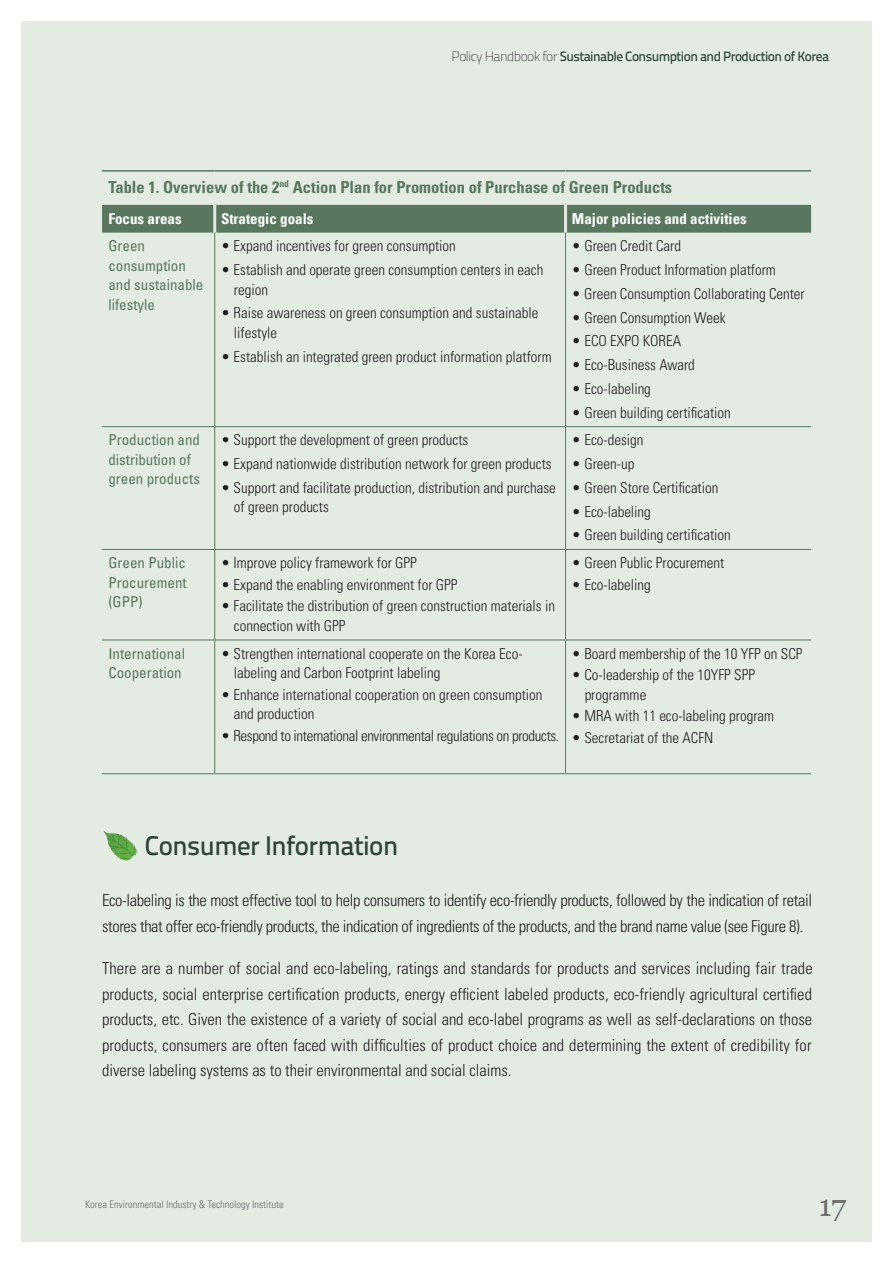
<style>
.page{position:relative;width:893px;height:1263px;background:#fff}
.page>*{position:absolute;margin:0;border:0;box-sizing:border-box;transform-origin:0 0}
.t1{font:30px "Vani";color:#6c6d70}
.소제목{font:27px "Titillium Text 14 L 600 wt";letter-spacing:-.02em;color:#2e4433}
.본문{font:300 condensed 16.5px/25.5px "Univers LT Std";letter-spacing:-.02em;color:#231f20}
.t2{font:700 condensed 16.5px "Univers LT Std";color:#59775f}
.t3{font:300 condensed 15px/19.5px "Univers LT Std";color:#231f20}
.t4{font:condensed 15px/19.5px "Univers LT Std";color:#59775f}
.t5{font:300 condensed 15px "Univers LT Std";letter-spacing:-.025em;color:#231f20}
.t6{font:700 condensed 15px "Univers LT Std";color:#fff}
.t7{font:13.5px "Titillium Text 14 L 600 wt";letter-spacing:-.04em;color:#2e4433}
.t8{font:300 condensed 10.5px "Univers LT Std";color:#6c6d70}
.s1{font-family:"Titillium Text 14 L";font-weight:700;color:#231f20}
</style>
<div class="page">
<div style="left:21px;top:21px;width:851px;height:1221px;background:#e3ebe3"></div>
<div style="left:102px;top:205px;width:709px;height:28px;background:#59775f"></div>
<hr style="left:213px;top:205px;width:3px;height:28px;background:#e3ebe3">
<hr style="left:564px;top:205px;width:3px;height:28px;background:#e3ebe3">
<hr style="left:214px;top:233px;width:1px;height:193px;background:#59775f">
<hr style="left:565px;top:233px;width:1px;height:193px;background:#59775f">
<hr style="left:102px;top:426px;width:113px;height:1px;background:#59775f">
<hr style="left:215px;top:426px;width:351px;height:1px;background:#59775f">
<hr style="left:214px;top:427px;width:1px;height:122px;background:#59775f">
<hr style="left:566px;top:426px;width:245px;height:1px;background:#59775f">
<hr style="left:565px;top:427px;width:1px;height:122px;background:#59775f">
<hr style="left:102px;top:549px;width:113px;height:1px;background:#59775f">
<hr style="left:215px;top:549px;width:351px;height:1px;background:#59775f">
<hr style="left:214px;top:550px;width:1px;height:90px;background:#59775f">
<hr style="left:566px;top:549px;width:245px;height:1px;background:#59775f">
<hr style="left:565px;top:550px;width:1px;height:90px;background:#59775f">
<hr style="left:102px;top:640px;width:113px;height:1px;background:#59775f">
<hr style="left:215px;top:640px;width:351px;height:1px;background:#59775f">
<hr style="left:214px;top:640px;width:1px;height:133px;background:#59775f">
<hr style="left:566px;top:640px;width:245px;height:1px;background:#59775f">
<hr style="left:565px;top:640px;width:1px;height:133px;background:#59775f">
<hr style="left:102px;top:773px;width:113px;height:1px;background:#59775f">
<hr style="left:215px;top:773px;width:351px;height:1px;background:#59775f">
<hr style="left:566px;top:773px;width:245px;height:1px;background:#59775f">
<hr style="left:102px;top:170px;width:113px;height:2px;background:#59775f">
<hr style="left:215px;top:170px;width:351px;height:2px;background:#59775f">
<hr style="left:566px;top:170px;width:245px;height:2px;background:#59775f">
<img style="left:103px;top:830px;width:34px;height:31px">
<p class="t7" style="left:452px;top:48px;width:379px"><span class="s1">Policy Handbook for</span> Sustainable Consumption and Production of Korea</p>
<p class="t2" style="left:108px;top:177px;width:565px">Table 1. Overview of the 2<sup>nd</sup> Action Plan for Promotion of Purchase of Green Products</p>
<p class="t6" style="left:108px;top:209px;width:75px">Focus areas</p>
<p class="t6" style="left:221px;top:209px;width:94px">Strategic goals</p>
<p class="t6" style="left:572px;top:209px;width:176px">Major policies and activities</p>
<p class="t4" style="left:108px;top:236px;width:96px">Green consumption and sustainable lifestyle</p>
<p class="t3" style="left:221px;top:236px;width:236px">• Expand incentives for green consumption</p>
<p class="t3" style="left:572px;top:236px;width:111px">• Green Credit Card</p>
<p class="t3" style="left:572px;top:260px;width:206px">• Green Product Information platform</p>
<p class="t3" style="left:572px;top:284px;width:234px">• Green Consumption Collaborating Center</p>
<p class="t3" style="left:572px;top:308px;width:155px">• Green Consumption Week</p>
<p class="t3" style="left:572px;top:331px;width:111px">• ECO EXPO KOREA</p>
<p class="t3" style="left:572px;top:355px;width:124px">• Eco-Business Award</p>
<p class="t3" style="left:572px;top:379px;width:81px">• Eco-labeling</p>
<p class="t3" style="left:572px;top:403px;width:161px">• Green building certification</p>
<p class="t3" style="left:234px;top:260px;width:311px;text-indent:-13px">• Establish and operate green consumption centers in each region</p>
<p class="t3" style="left:234px;top:303px;width:306px;text-indent:-13px">• Raise awareness on green consumption and sustainable lifestyle</p>
<p class="t3" style="left:221px;top:347px;width:332px">• Establish an integrated green product information platform</p>
<p class="t4" style="left:108px;top:430px;width:93px">Production and distribution of green products</p>
<p class="t3" style="left:221px;top:430px;width:249px">• Support the development of green products</p>
<p class="t3" style="left:221px;top:454px;width:332px">• Expand nationwide distribution network for green products</p>
<p class="t3" style="left:234px;top:478px;width:323px;text-indent:-13px">• Support and facilitate production, distribution and purchase of green products</p>
<p class="t4" style="left:108px;top:553px;width:80px;text-align:justify">Green Public Procurement (GPP)</p>
<p class="t3" style="left:221px;top:553px;width:197px">• Improve policy framework for GPP</p>
<p class="t3" style="left:221px;top:575px;width:238px">• Expand the enabling environment for GPP</p>
<p class="t3" style="left:234px;top:596px;width:323px;text-indent:-13px">• Facilitate the distribution of green construction materials in connection with GPP</p>
<p class="t4" style="left:108px;top:643px;width:78px">International<br>Cooperation</p>
<p class="t3" style="left:234px;top:644px;width:290px;text-indent:-13px">• Strengthen international cooperate on the Korea Eco&shy;labeling and Carbon Footprint labeling</p>
<p class="t3" style="left:234px;top:685px;width:310px;text-indent:-13px">• Enhance international cooperation on green consumption and production</p>
<p class="t5" style="left:221px;top:727px;width:340px">• Respond to international environmental regulations on products.</p>
<p class="t3" style="left:572px;top:430px;width:73px">• Eco-design</p>
<p class="t3" style="left:572px;top:454px;width:64px">• Green-up</p>
<p class="t3" style="left:572px;top:478px;width:148px">• Green Store Certification</p>
<p class="t3" style="left:572px;top:502px;width:81px">• Eco-labeling</p>
<p class="t3" style="left:572px;top:525px;width:161px">• Green building certification</p>
<p class="t3" style="left:572px;top:553px;width:154px">• Green Public Procurement</p>
<p class="t3" style="left:572px;top:575px;width:81px">• Eco-labeling</p>
<p class="t3" style="left:572px;top:644px;width:232px">• Board membership of the 10 YFP on SCP</p>
<p class="t3" style="left:585px;top:665px;width:172px;text-indent:-13px">• Co-leadership of the 10YFP SPP programme</p>
<p class="t3" style="left:572px;top:706px;width:204px">• MRA with 11 eco-labeling program</p>
<p class="t3" style="left:572px;top:728px;width:143px">• Secretariat of the ACFN</p>
<p class="소제목" style="left:145px;top:830px;width:255px">Consumer Information</p>
<p class="본문" style="left:102px;top:888px;width:712px">Eco-labeling is the most effective tool to help consumers to identify eco-friendly products, followed by the indication of retail stores that offer eco-friendly products, the indication of ingredients of the products, and the brand name value (see Figure 8).</p>
<p class="본문" style="left:102px;top:956px;width:712px;text-align:justify">There are a number of social and eco-labeling, ratings and standards for products and services including fair trade products, social enterprise certification products, energy efficient labeled products, eco-friendly agricultural certified products, etc. Given the existence of a variety of social and eco-label programs as well as self-declarations on those products, consumers are often faced with difficulties of product choice and determining the extent of credibility for diverse labeling systems as to their environmental and social claims.</p>
<p class="t8" style="left:85px;top:1198px;width:200px">Korea Environmental Industry &amp; Technology Institute</p>
<h1 class="t1" style="left:819px;top:1188px;width:29px">17</h1>
</div>
